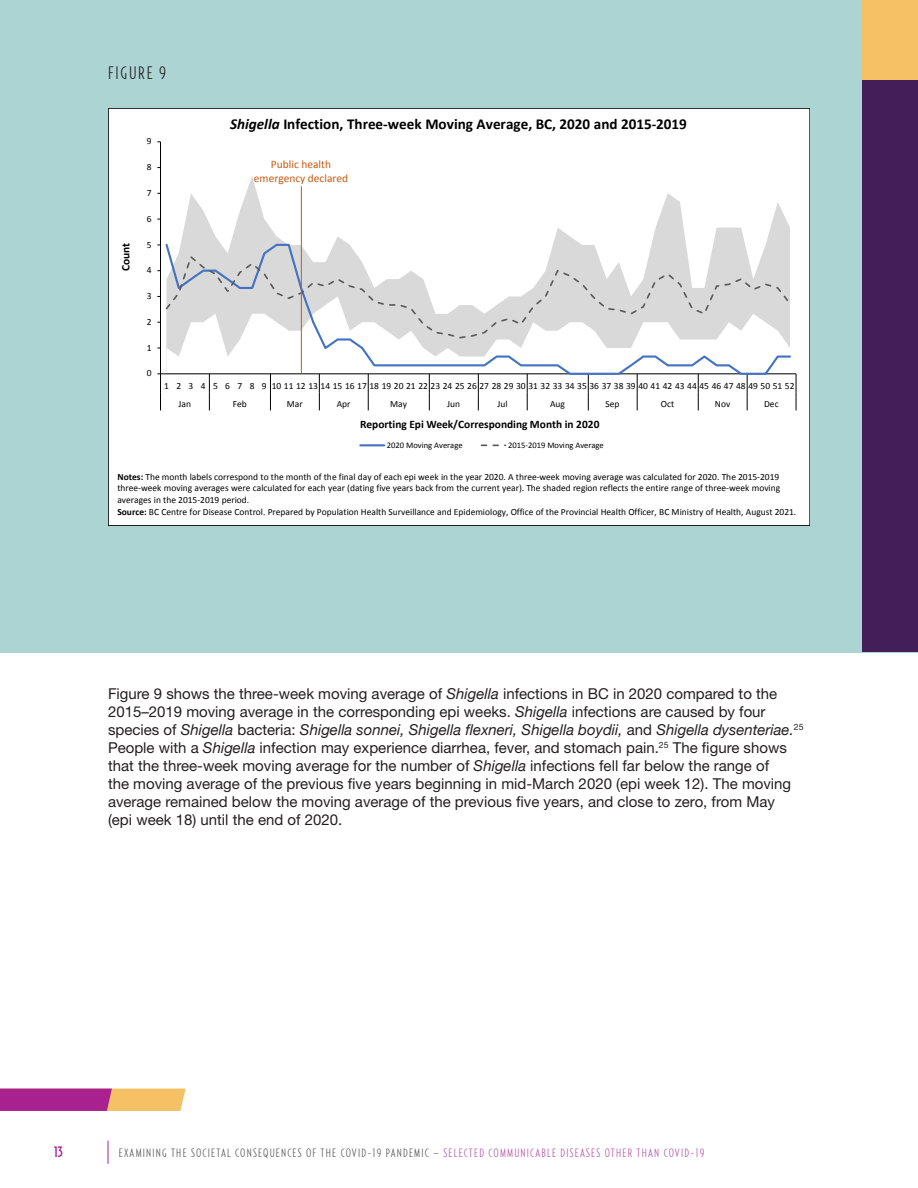
<style>
.page{position:relative;width:918px;height:1188px;background:#fff}
.page>*{position:absolute;margin:0;border:0;box-sizing:border-box;transform-origin:0 0}
.t1{font:300 18px "Relay Comp";color:#231f20}
.t2{font:700 15.15px "Calibri";color:#000}
.Body{font:15px/18px "Helvetica Neue LT Std";color:#231f20}
.t3{font:500 15px "Relay Comp";color:#a9218e}
.t4{font:300 12px "Relay Comp";letter-spacing:.1em;color:#57585a}
.t5{font:300 12px "Relay Comp";letter-spacing:.1em;color:#b554a1}
.t6{font:700 11.4px "Calibri";color:#000}
.t7{font:11.4px/14px "Calibri";color:#c55a11;text-align:center}
.t8{font:9.45px/11.6px "Calibri";color:#000}
.t9{font:8.55px "Calibri";color:#000}
.s1{font-style:italic}
.s2{font-weight:700}
.s3{font-family:"Helvetica Neue";font-style:italic}
.s4{color:#b554a1}
</style>
<div class="page">
<div style="left:0;top:0;width:918px;height:652px;background:#abd4d3"></div>
<svg style="left:0;top:1089px;width:186px;height:22px;background:#c8637f"></svg>
<svg style="left:108px;top:1141px;width:1px;height:23px"></svg>
<div style="left:862px;top:80px;width:56px;height:572px;background:#421f58"></div>
<div style="left:862px;top:0;width:56px;height:80px;background:#f6c064"></div>
<div style="left:108px;top:108px;width:702px;height:418px;background:#fff"></div>
<svg style="left:181px;top:177px;width:609px;height:65px"></svg>
<hr style="left:160px;top:142px;width:1px;height:232px;background:#000">
<hr style="left:161px;top:374px;width:635px;height:1px;background:#000">
<svg style="left:157px;top:374px;width:4px;height:36px"></svg>
<svg style="left:209px;top:374px;width:1px;height:36px"></svg>
<svg style="left:270px;top:375px;width:1px;height:35px"></svg>
<svg style="left:319px;top:374px;width:1px;height:36px"></svg>
<svg style="left:368px;top:374px;width:1px;height:36px"></svg>
<svg style="left:429px;top:374px;width:1px;height:36px"></svg>
<svg style="left:478px;top:374px;width:1px;height:36px"></svg>
<svg style="left:527px;top:374px;width:1px;height:36px"></svg>
<svg style="left:588px;top:374px;width:1px;height:36px"></svg>
<svg style="left:637px;top:374px;width:1px;height:36px"></svg>
<svg style="left:698px;top:374px;width:1px;height:36px"></svg>
<svg style="left:747px;top:374px;width:1px;height:36px"></svg>
<svg style="left:796px;top:374px;width:1px;height:36px"></svg>
<svg style="left:164px;top:242px;width:628px;height:132px"></svg>
<svg style="left:164px;top:254px;width:628px;height:85px"></svg>
<hr style="left:360px;top:444px;width:24px;height:2px;background:#4472c4">
<svg style="left:482px;top:445px;width:24px;height:1px"></svg>
<hr style="left:301px;top:186px;width:1px;height:187px;background:#c55a11">
<p class="t1" style="left:108px;top:62px;width:60px">FIGURE 9</p>
<p class="t8" style="left:147px;top:135px;width:6px">9</p>
<p class="t8" style="left:147px;top:161px;width:6px">8</p>
<p class="t8" style="left:147px;top:187px;width:6px">7</p>
<p class="t6" style="left:118px;top:271px;width:30px;rotate:-90deg">Count</p>
<p class="t8" style="left:147px;top:213px;width:6px">6</p>
<p class="t8" style="left:147px;top:238px;width:6px">5</p>
<p class="t8" style="left:147px;top:264px;width:6px">4</p>
<p class="t8" style="left:147px;top:290px;width:6px">3</p>
<p class="t8" style="left:147px;top:316px;width:6px">2</p>
<p class="t8" style="left:147px;top:342px;width:6px">1</p>
<p class="t8" style="left:147px;top:367px;width:6px">0</p>
<p class="t2" style="left:230px;top:113px;width:458px"><span class="s1">Shigella</span> Infection, Three-week Moving Average, BC, 2020 and 2015-2019</p>
<p class="t7" style="left:254px;top:157px;width:96px">Public health emergency declared</p>
<p class="t8" style="left:178px;top:376px;width:618px;line-height:18.3px;text-indent:-14px">1 2 3 4 5 6 7 8 9 10111213141516171819202122232425262728293031323334353637383940414243444546474849505152<br>Jan</p>
<p class="t8" style="left:233px;top:398px;width:16px">Feb</p>
<p class="t8" style="left:287px;top:398px;width:17px">Mar</p>
<p class="t8" style="left:337px;top:398px;width:15px">Apr</p>
<p class="t8" style="left:390px;top:398px;width:18px">May</p>
<p class="t8" style="left:447px;top:398px;width:14px">Jun</p>
<p class="t8" style="left:497px;top:398px;width:12px">Jul</p>
<p class="t8" style="left:550px;top:398px;width:16px">Aug</p>
<p class="t8" style="left:606px;top:398px;width:16px">Sep</p>
<p class="t8" style="left:661px;top:398px;width:15px">Oct</p>
<p class="t8" style="left:715px;top:398px;width:17px">Nov</p>
<p class="t8" style="left:764px;top:398px;width:16px">Dec</p>
<p class="t6" style="left:360px;top:416px;width:241px">Reporting Epi Week/Corresponding Month in 2020</p>
<p class="t9" style="left:387px;top:439px;width:77px">2020 Moving Average</p>
<p class="t9" style="left:508px;top:439px;width:97px">2015-2019 Moving Average</p>
<p class="t8" style="left:117px;top:471px;width:680px"><span class="s2">Notes:</span> The month labels correspond to the month of the final day of each epi week in the year 2020. A three-week moving average was calculated for 2020. The 2015-2019 three-week moving averages were calculated for each year (dating five years back from the current year). The shaded region reflects the entire range of three-week moving averages in the 2015-2019 period.<br><span class="s2">Source:</span> BC Centre for Disease Control. Prepared by Population Health Surveillance and Epidemiology, Office of the Provincial Health Officer, BC Ministry of Health, August 2021.</p>
<p class="Body" style="left:108px;top:685px;width:697px">Figure 9 shows the three-week moving average of <span class="s3">Shigella</span> infections in BC in 2020 compared to the 2015–2019 moving average in the corresponding epi weeks. <span class="s3">Shigella</span> infections are caused by four species of <span class="s3">Shigella</span> bacteria: <span class="s3">Shigella sonnei, Shigella flexneri, Shigella boydii,</span> and <span class="s3">Shigella dysenteriae.</span><sup>25<br></sup>People with a <span class="s3">Shigella</span> infection may experience diarrhea, fever, and stomach pain.<sup>25</sup> The figure shows that the three-week moving average for the number of <span class="s3">Shigella</span> infections fell far below the range of<br>the moving average of the previous five years beginning in mid-March 2020 (epi week 12). The moving average remained below the moving average of the previous five years, and close to zero, from May<br>(epi week 18) until the end of 2020.</p>
<p class="t3" style="left:54px;top:1143px;width:10px">13</p>
<p class="t4" style="left:119px;top:1146px;width:336px">EXAMINING THE SOCIETAL CONSEQUENCES OF THE COVID-19 PANDEMIC – <span class="s4">SELECTED</span></p>
<p class="t5" style="left:489px;top:1146px;width:12px">COMMUNICA</p>
<p class="t5" style="left:542px;top:1146px;width:31px">BLE DISEASES</p>
<p class="t5" style="left:605px;top:1146px;width:7px">OTHE</p>
<p class="t5" style="left:628px;top:1146px;width:16px">R THAN</p>
<p class="t5" style="left:664px;top:1146px;width:42px">COVID-19</p>
</div>
